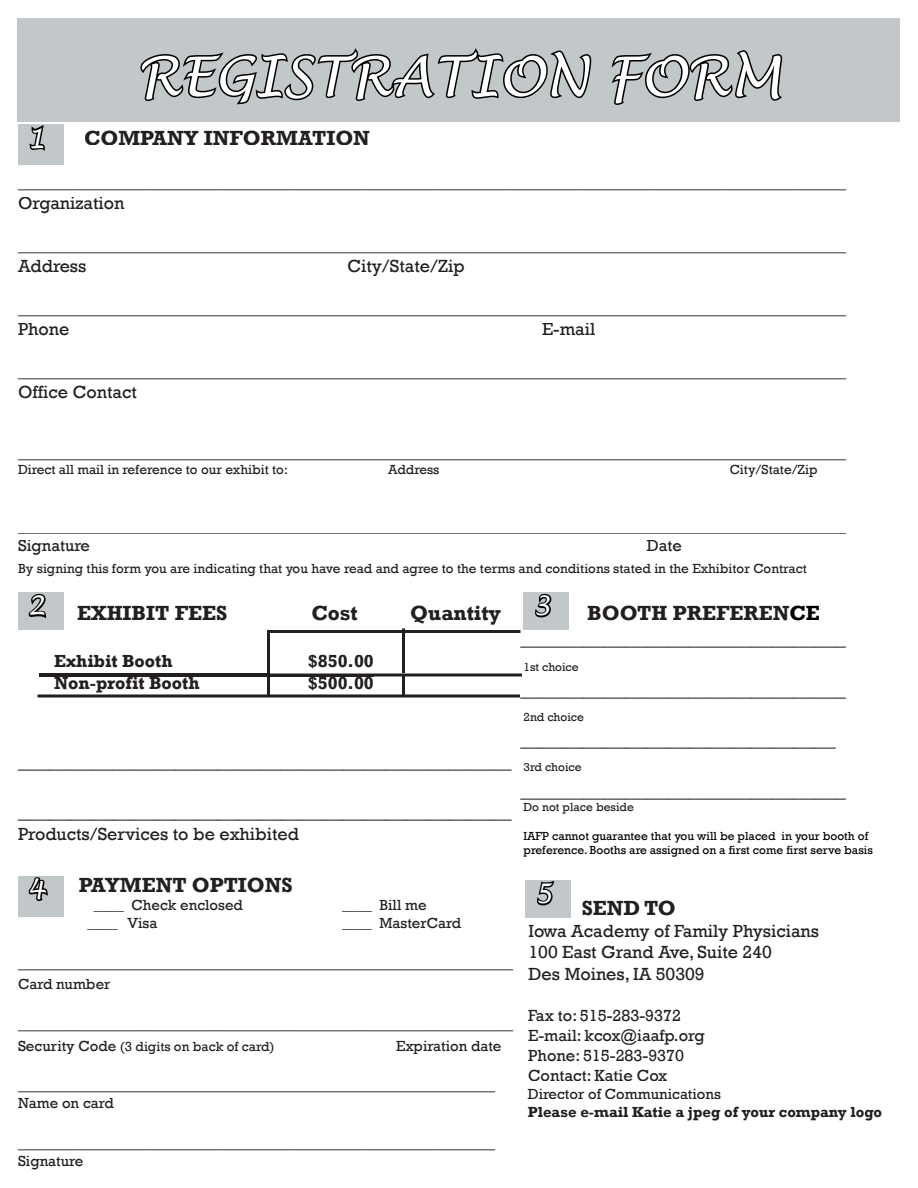
<style>
.page{position:relative;width:918px;height:1188px;background:#fff}
.page>*{position:absolute;margin:0;border:0;box-sizing:border-box;transform-origin:0 0}
.t1{font:italic 54px "Lucida Handwriting";color:#fff}
.t2{font:italic 27px "Lucida Handwriting";color:#fff}
.t3{font:21px/25.2px "Rockwell";color:#231f20}
.t4{font:700 21px "Rockwell";color:#231f20}
.t5{font:18px/21.6px "Rockwell";color:#231f20}
.t6{font:700 18px "Rockwell";color:#231f20}
.t7{font:16.5px/19.8px "Rockwell";color:#231f20}
.t8{font:15px "Rockwell";color:#231f20}
.t9{font:700 15px "Rockwell";color:#231f20}
.t10{font:13.5px "Rockwell";color:#231f20}
.t11{font:12px/14.4px "Rockwell";color:#000}
.t12{font:12px "Rockwell";color:#231f20}
.s1{font-weight:700}
.s2{font-weight:700;color:#000}
.s3{font-size:15px}
</style>
<div class="page">
<div style="left:18px;top:124px;width:46px;height:41px;background:#c2c7ca"></div>
<svg style="left:30px;top:125px;width:15px;height:26px"></svg>
<div style="left:18px;top:592px;width:46px;height:38px;background:#c2c7ca"></div>
<svg style="left:28px;top:594px;width:18px;height:24px"></svg>
<div style="left:18px;top:876px;width:46px;height:40px;background:#c2c7ca"></div>
<svg style="left:29px;top:877px;width:19px;height:24px"></svg>
<div style="left:525px;top:880px;width:45px;height:38px;background:#c2c7ca"></div>
<svg style="left:537px;top:881px;width:17px;height:24px"></svg>
<hr style="left:267px;top:676px;width:3px;height:17px;background:#231f20">
<hr style="left:402px;top:676px;width:3px;height:18px;background:#231f20">
<svg style="left:38px;top:693px;width:482px;height:5px"></svg>
<hr style="left:40px;top:674px;width:227px;height:2px;background:#231f20">
<hr style="left:40px;top:676px;width:227px;height:1px;background:#231f20">
<svg style="left:267px;top:629px;width:255px;height:48px"></svg>
<div style="left:524px;top:592px;width:45px;height:38px;background:#c2c7ca"></div>
<svg style="left:535px;top:594px;width:16px;height:23px"></svg>
<div style="left:18px;top:18px;width:882px;height:104px;background:#c2c7ca"></div>
<svg style="left:140px;top:48px;width:642px;height:57px"></svg>
<h2 class="t2" style="left:27px;top:122px;width:20px">1</h2>
<h1 class="t1" style="left:137px;top:44px;width:645px">REGISTRATION FORM</h1>
<p class="t4" style="left:84px;top:125px;width:287px">COMPANY INFORMATION</p>
<p class="t5" style="left:18px;top:171px;width:829px">____________________________________________________________________________________________<br>Organization</p>
<p class="t5" style="left:18px;top:234px;width:829px">____________________________________________________________________________________________<br>Address</p>
<p class="t5" style="left:347px;top:256px;width:119px">City/State/Zip</p>
<p class="t5" style="left:18px;top:297px;width:829px">____________________________________________________________________________________________<br>Phone</p>
<p class="t5" style="left:542px;top:319px;width:55px">E-mail</p>
<p class="t5" style="left:18px;top:360px;width:829px">____________________________________________________________________________________________<br>Office Contact</p>
<p class="t5" style="left:18px;top:441px;width:829px">____________________________________________________________________________________________</p>
<p class="t10" style="left:18px;top:462px;width:271px">Direct all mail in reference to our exhibit to:</p>
<p class="t10" style="left:388px;top:462px;width:53px">Address</p>
<p class="t10" style="left:730px;top:462px;width:89px">City/State/Zip</p>
<p class="t5" style="left:18px;top:515px;width:829px">____________________________________________________________________________________________</p>
<p class="t7" style="left:18px;top:536px;width:73px">Signature</p>
<p class="t7" style="left:647px;top:536px;width:37px">Date</p>
<p class="t10" style="left:18px;top:561px;width:790px">By signing this form you are indicating that you have read and agree to the terms and conditions stated in the Exhibitor Contract</p>
<h2 class="t2" style="left:27px;top:590px;width:20px">2</h2>
<p class="t4" style="left:77px;top:601px;width:152px">EXHIBIT FEES</p>
<p class="t4" style="left:311px;top:601px;width:48px">Cost</p>
<p class="t4" style="left:410px;top:601px;width:92px">Quantity</p>
<p class="t6" style="left:54px;top:650px;width:120px">Exhibit Booth</p>
<p class="t6" style="left:308px;top:650px;width:68px">$850.00</p>
<p class="t6" style="left:54px;top:672px;width:147px">Non-profit Booth</p>
<p class="t6" style="left:308px;top:672px;width:68px">$500.00</p>
<p class="t3" style="left:18px;top:749px;width:495px">_______________________________________________</p>
<p class="t3" style="left:18px;top:799px;width:495px">_______________________________________________</p>
<p class="t5" style="left:18px;top:823px;width:283px">Products/Services to be exhibited</p>
<h2 class="t2" style="left:533px;top:590px;width:20px">3</h2>
<p class="t3" style="left:520px;top:601px;width:327px;text-indent:67px"><span class="s1">BOOTH PREFEREN</span><span class="s2">CE </span>_______________________________</p>
<p class="t12" style="left:524px;top:660px;width:57px">1st choice</p>
<p class="t3" style="left:520px;top:677px;width:327px">_______________________________</p>
<p class="t12" style="left:524px;top:710px;width:62px">2nd choice</p>
<p class="t3" style="left:520px;top:727px;width:316px">______________________________</p>
<p class="t12" style="left:524px;top:761px;width:60px">3rd choice</p>
<p class="t3" style="left:520px;top:777px;width:327px">_______________________________</p>
<p class="t12" style="left:524px;top:800px;width:112px">Do not place beside</p>
<p class="t11" style="left:524px;top:829px;width:351px">IAFP cannot guarantee that you will be placed in your booth of preference. Booths are assigned on a first come first serve basis</p>
<p class="t4" style="left:79px;top:872px;width:215px">PAYMENT OPTIONS</p>
<p class="t8" style="left:94px;top:896px;width:151px">____ Check enclosed</p>
<p class="t8" style="left:342px;top:896px;width:86px">____ Bill me</p>
<p class="t8" style="left:88px;top:914px;width:71px">____ Visa</p>
<p class="t8" style="left:342px;top:914px;width:121px">____ MasterCard</p>
<p class="t5" style="left:18px;top:951px;width:496px">_______________________________________________________</p>
<p class="t8" style="left:18px;top:976px;width:94px">Card number</p>
<h2 class="t2" style="left:27px;top:873px;width:20px">4</h2>
<h2 class="t2" style="left:534px;top:878px;width:20px">5</h2>
<p class="t4" style="left:582px;top:895px;width:95px">SEND TO</p>
<p class="t5" style="left:528px;top:920px;width:292px">Iowa Academy of Family Physicians<br>100 East Grand Ave, Suite 240<br>Des Moines, IA 50309</p>
<p class="t7" style="left:528px;top:1006px;width:178px">Fax to: 515-283-9372<br>E-mail: kcox@iaafp.org<br>Phone: 515-283-9370<br>Contact: Katie Cox</p>
<p class="t8" style="left:528px;top:1085px;width:195px">Director of Communications</p>
<p class="t9" style="left:528px;top:1103px;width:356px">Please e-mail Katie a jpeg of your company logo</p>
<p class="t5" style="left:18px;top:1012px;width:496px">_______________________________________________________</p>
<p class="t10" style="left:18px;top:1038px;width:258px"><span class="s3">Security Code</span> (3 digits on back of card)</p>
<p class="t8" style="left:396px;top:1037px;width:107px">Expiration date</p>
<p class="t5" style="left:18px;top:1074px;width:478px">_____________________________________________________</p>
<p class="t8" style="left:18px;top:1094px;width:97px">Name on card</p>
<p class="t5" style="left:18px;top:1131px;width:478px">_____________________________________________________</p>
<p class="t8" style="left:18px;top:1152px;width:67px">Signature</p>
</div>
